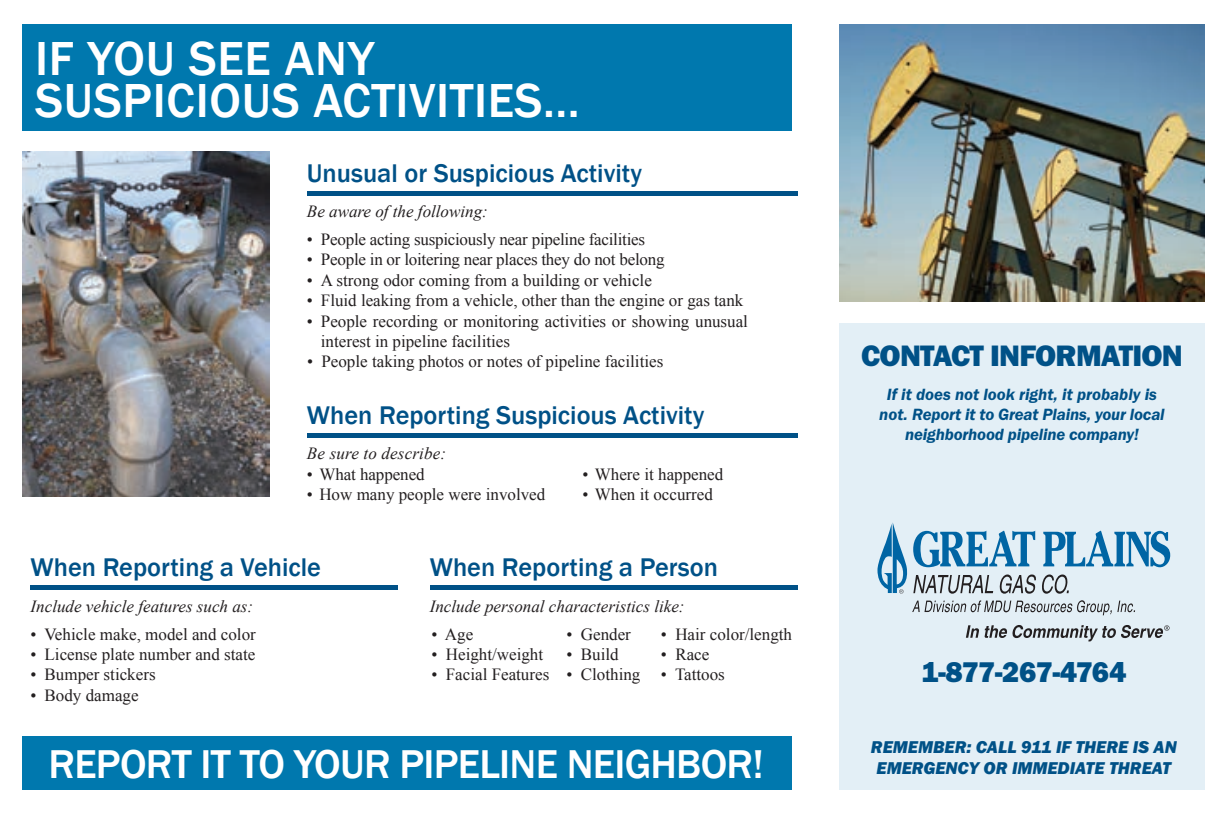
<style>
.page{position:relative;width:1229px;height:821px;background:#fff}
.page>*{position:absolute;margin:0;border:0;box-sizing:border-box;transform-origin:0 0}
.t1{font:500 49.18px "Franklin Gothic";letter-spacing:.015em;color:#fff}
.t2{font:500 41.3px "Franklin Gothic";letter-spacing:-.02em;color:#fff}
.t3{font:800 30.62px "Franklin Gothic Itc T";letter-spacing:-.025em;color:#005187}
.t4{font:800 29.57px "Franklin Gothic Itc T";letter-spacing:-.025em;color:#005187}
.t5{font:500 26.25px "Franklin Gothic";color:#005187}
.t6{font:italic 800 17.68px "Franklin Gothic Itc T";color:#005187}
.t7{font:16.97px/20.5px "Times New Roman";color:#231f20}
.t8{font:italic 16.97px "Times New Roman";color:#231f20}
.t9{font:italic 600 16.8px/20.3px "Franklin Gothic Itc T";letter-spacing:-.01em;color:#005187;text-align:center}
</style>
<div class="page">
<img style="left:23px;top:152px;width:246px;height:344px">
<hr style="left:307px;top:191px;width:490px;height:4px;background:#005187">
<div style="left:23px;top:24px;width:769px;height:107px;background:#0078ae"></div>
<div style="left:23px;top:736px;width:769px;height:53px;background:#0078ae"></div>
<hr style="left:31px;top:585px;width:367px;height:4px;background:#005187">
<hr style="left:430px;top:585px;width:367px;height:4px;background:#005187">
<hr style="left:307px;top:433px;width:490px;height:4px;background:#005187">
<img style="left:839px;top:25px;width:365px;height:277px">
<div style="left:839px;top:323px;width:365px;height:466px;background:#e3eff6"></div>
<svg style="left:913px;top:530px;width:122px;height:37px"></svg>
<svg style="left:1043px;top:530px;width:127px;height:37px"></svg>
<svg style="left:913px;top:575px;width:80px;height:18px"></svg>
<svg style="left:999px;top:574px;width:69px;height:19px"></svg>
<svg style="left:912px;top:600px;width:199px;height:15px"></svg>
<svg style="left:1117px;top:600px;width:18px;height:12px"></svg>
<svg style="left:877px;top:522px;width:30px;height:71px"></svg>
<svg style="left:965px;top:625px;width:204px;height:16px"></svg>
<p class="t1" style="left:35px;top:28px;width:341px">IF YOU SEE ANY</p>
<p class="t1" style="left:35px;top:70px;width:546px">SUSPICIOUS ACTIVITIES...</p>
<p class="t5" style="left:307px;top:157px;width:336px">Unusual or Suspicious Activity</p>
<p class="t8" style="left:307px;top:200px;width:182px">Be aware of the following:</p>
<p class="t7" style="left:307px;top:229px;width:340px">• People acting suspiciously near pipeline facilities</p>
<p class="t7" style="left:307px;top:249px;width:359px">• People in or loitering near places they do not belong</p>
<p class="t7" style="left:307px;top:269px;width:346px">• A strong odor coming from a building or vehicle</p>
<p class="t7" style="left:307px;top:290px;width:438px">• Fluid leaking from a vehicle, other than the engine or gas tank</p>
<p class="t7" style="left:321px;top:310px;width:428px;text-indent:-14px">• People recording or monitoring activities or showing unusual interest in pipeline facilities</p>
<p class="t7" style="left:307px;top:351px;width:358px">• People taking photos or notes of pipeline facilities</p>
<p class="t5" style="left:307px;top:399px;width:399px">When Reporting Suspicious Activity</p>
<p class="t8" style="left:307px;top:442px;width:141px">Be sure to describe:</p>
<p class="t7" style="left:307px;top:463px;width:119px">• What happened</p>
<p class="t7" style="left:582px;top:463px;width:142px">• Where it happened</p>
<p class="t7" style="left:307px;top:484px;width:240px">• How many people were involved</p>
<p class="t7" style="left:582px;top:484px;width:132px">• When it occurred</p>
<p class="t5" style="left:31px;top:551px;width:292px">When Reporting a Vehicle</p>
<p class="t8" style="left:31px;top:594px;width:224px">Include vehicle features such as:</p>
<p class="t7" style="left:31px;top:623px;width:227px">• Vehicle make, model and color</p>
<p class="t7" style="left:31px;top:644px;width:226px">• License plate number and state</p>
<p class="t7" style="left:31px;top:664px;width:126px">• Bumper stickers</p>
<p class="t7" style="left:31px;top:684px;width:109px">• Body damage</p>
<p class="t5" style="left:430px;top:551px;width:290px">When Reporting a Person</p>
<p class="t8" style="left:430px;top:594px;width:256px">Include personal characteristics like:</p>
<p class="t7" style="left:431px;top:623px;width:43px">• Age</p>
<p class="t7" style="left:566px;top:623px;width:66px">• Gender</p>
<p class="t7" style="left:661px;top:623px;width:133px">• Hair color/length</p>
<p class="t7" style="left:431px;top:644px;width:113px">• Height/weight</p>
<p class="t7" style="left:566px;top:644px;width:54px">• Build</p>
<p class="t7" style="left:661px;top:644px;width:50px">• Race</p>
<p class="t7" style="left:431px;top:664px;width:295px">• Facial Features • Clothing • Tattoos</p>
<p class="t2" style="left:49px;top:738px;width:716px">REPORT IT TO YOUR PIPELINE NEIGHBOR!</p>
<p class="t3" style="left:861px;top:338px;width:323px">CONTACT INFORMATION</p>
<p class="t9" style="left:879px;top:384px;width:287px">If it does not look right, it probably is not. Report it to Great Plains, your local neighborhood pipeline company!</p>
<p class="t4" style="left:921px;top:655px;width:206px">1-877-267-4764</p>
<p class="t6" style="left:871px;top:737px;width:307px">REMEMBER: CALL 911 IF THERE IS AN</p>
<p class="t6" style="left:876px;top:758px;width:296px">EMERGENCY OR IMMEDIATE THREAT</p>
</div>
